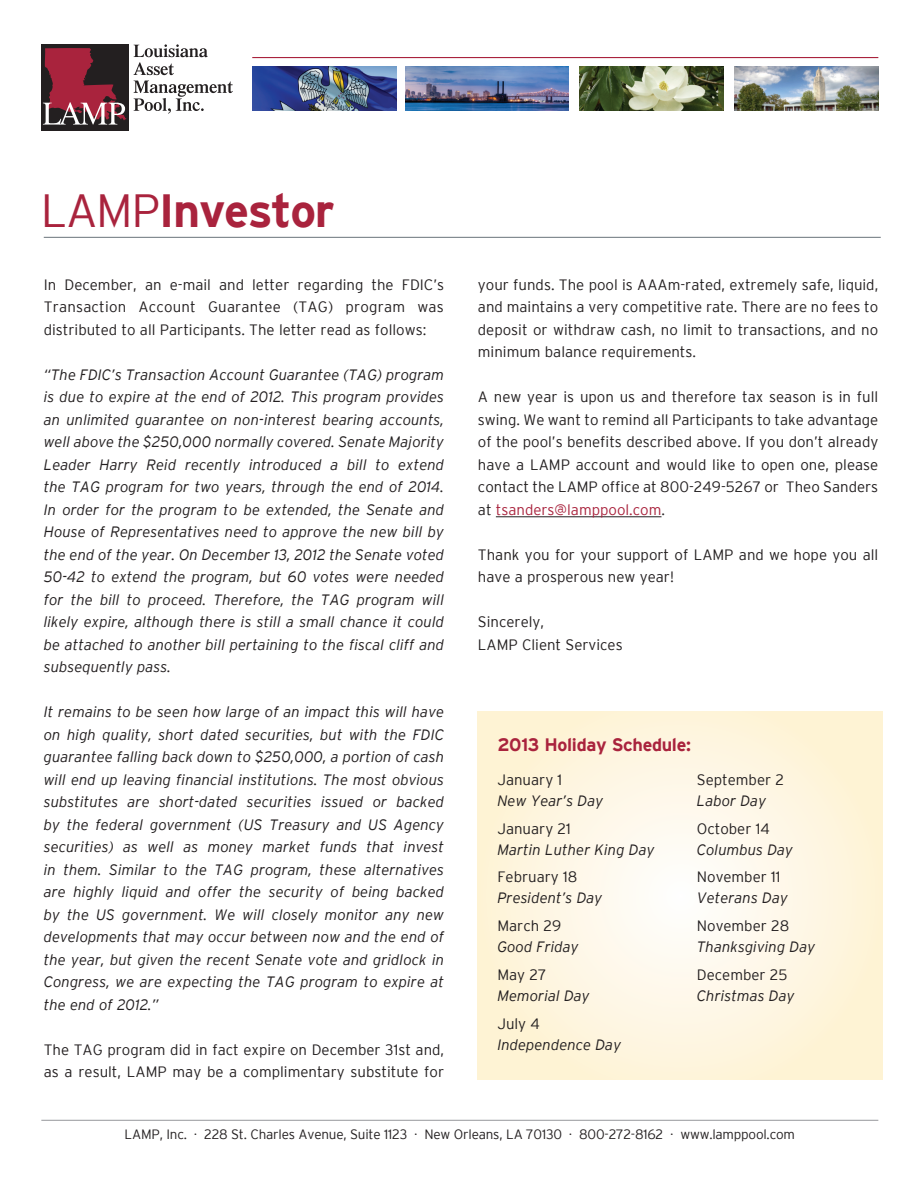
<style>
.page{position:relative;width:918px;height:1188px;background:#fff}
.page>*{position:absolute;margin:0;border:0;box-sizing:border-box;transform-origin:0 0}
.t1{font:700 46.5px "Interstate";letter-spacing:-.03em;color:#a9233d}
.t2{font:700 18px "Interstate";letter-spacing:-.02em;color:#a9233d}
.holiday{font:italic 300 15px/22.5px "Interstate";color:#231f20;text-align:justify}
.t3{font:300 15px/22.5px "Interstate";color:#231f20;text-align:justify}
.t4{font:300 13.5px "Interstate";letter-spacing:-.015em;color:#231f20}
.s1{font-weight:300}
.s2{color:#a9233d}
.s3{font-size:7.5px}
</style>
<div class="page">
<div style="left:41px;top:44px;width:88px;height:87px;background:#231f20"></div>
<svg style="left:43px;top:48px;width:84px;height:77px"></svg>
<svg style="left:134px;top:44px;width:74px;height:31px"></svg>
<svg style="left:134px;top:81px;width:99px;height:33px"></svg>
<img style="left:734px;top:67px;width:144px;height:44px">
<img style="left:252px;top:67px;width:144px;height:44px">
<img style="left:580px;top:67px;width:143px;height:44px">
<img style="left:405px;top:67px;width:164px;height:44px">
<hr style="left:252px;top:57px;width:626px;height:1px;background:#a9233d">
<hr style="left:41px;top:1120px;width:837px;height:1px;background:#a1a3a6">
<hr style="left:44px;top:237px;width:837px;height:1px;background:#6a747b">
<hr style="left:496px;top:517px;width:166px;height:1px;background:#231f20">
<svg style="left:478px;top:712px;width:405px;height:367px;background:#fef5e1"></svg>
<p class="t1" style="left:41px;top:185px;width:296px"><span class="s1">LAMP</span>Investor</p>
<p class="t3" style="left:44px;top:273px;width:402px">In December, an e-mail and letter regarding the FDIC’s Transaction Account Guarantee (TAG) program was distributed to all Participants. The letter read as follows:</p>
<p class="holiday" style="left:44px;top:363px;width:402px">“The FDIC’s Transaction Account Guarantee (TAG) program is due to expire at the end of 2012. This program provides an unlimited guarantee on non-interest bearing accounts, well above the $250,000 normally covered. Senate Majority Leader Harry Reid recently introduced a bill to extend the TAG program for two years, through the end of 2014.<br>In order for the program to be extended, the Senate and House of Representatives need to approve the new bill by the end of the year. On December 13, 2012 the Senate voted 50-42 to extend the program, but 60 votes were needed for the bill to proceed. Therefore, the TAG program will likely expire, although there is still a small chance it could be attached to another bill pertaining to the fiscal cliff and subsequently pass.</p>
<p class="holiday" style="left:44px;top:701px;width:402px">It remains to be seen how large of an impact this will have on high quality, short dated securities, but with the FDIC guarantee falling back down to $250,000, a portion of cash will end up leaving financial institutions. The most obvious substitutes are short-dated securities issued or backed by the federal government (US Treasury and US Agency securities) as well as money market funds that invest in them. Similar to the TAG program, these alternatives are highly liquid and offer the security of being backed by the US government. We will closely monitor any new developments that may occur between now and the end of the year, but given the recent Senate vote and gridlock in Congress, we are expecting the TAG program to expire at the end of 2012.”</p>
<p class="t3" style="left:44px;top:1038px;width:402px">The TAG program did in fact expire on December 31st and, as a result, LAMP may be a complimentary substitute for</p>
<p class="t3" style="left:478px;top:273px;width:402px">your funds. The pool is AAAm-rated, extremely safe, liquid, and maintains a very competitive rate. There are no fees to deposit or withdraw cash, no limit to transactions, and no minimum balance requirements.</p>
<p class="t3" style="left:478px;top:386px;width:402px">A new year is upon us and therefore tax season is in full swing. We want to remind all Participants to take advantage of the pool’s benefits described above. If you don’t already have a LAMP account and would like to open one, please contact the LAMP office at 800-249-5267 or Theo Sanders at <span class="s2">tsanders@lamppool.com</span>.</p>
<p class="t3" style="left:478px;top:543px;width:402px">Thank you for your support of LAMP and we hope you all have a prosperous new year!</p>
<p class="t3" style="left:478px;top:611px;width:146px">Sincerely,<br>LAMP Client Services</p>
<p class="t2" style="left:497px;top:734px;width:195px">2013 Holiday Schedule:</p>
<p class="t3" style="left:497px;top:768px;width:66px">January 1</p>
<p class="holiday" style="left:497px;top:789px;width:107px">New Year’s Day</p>
<p class="t3" style="left:497px;top:817px;width:75px">January 21</p>
<p class="holiday" style="left:497px;top:838px;width:159px">Martin Luther King Day</p>
<p class="t3" style="left:497px;top:866px;width:81px">February 18</p>
<p class="holiday" style="left:497px;top:887px;width:107px">President’s Day</p>
<p class="t3" style="left:497px;top:915px;width:65px">March 29</p>
<p class="holiday" style="left:497px;top:936px;width:83px">Good Friday</p>
<p class="t3" style="left:497px;top:963px;width:51px">May 27</p>
<p class="holiday" style="left:497px;top:984px;width:94px">Memorial Day</p>
<p class="t3" style="left:497px;top:1012px;width:44px">July 4</p>
<p class="holiday" style="left:497px;top:1033px;width:125px">Independence Day</p>
<p class="t3" style="left:697px;top:768px;width:89px">September 2</p>
<p class="holiday" style="left:697px;top:789px;width:71px">Labor Day</p>
<p class="t3" style="left:697px;top:817px;width:75px">October 14</p>
<p class="holiday" style="left:697px;top:838px;width:98px">Columbus Day</p>
<p class="t3" style="left:697px;top:866px;width:85px">November 11</p>
<p class="holiday" style="left:697px;top:887px;width:93px">Veterans Day</p>
<p class="t3" style="left:697px;top:915px;width:94px">November 28</p>
<p class="holiday" style="left:697px;top:936px;width:120px">Thanksgiving Day</p>
<p class="t3" style="left:697px;top:963px;width:92px">December 25</p>
<p class="holiday" style="left:697px;top:984px;width:99px">Christmas Day</p>
<p class="t4" style="left:125px;top:1126px;width:672px">LAMP, Inc. <span class="s3">•</span> 228 St. Charles Avenue, Suite 1123 <span class="s3">•</span> New Orleans, LA 70130 <span class="s3">•</span> 800-272-8162 <span class="s3">•</span> www.lamppool.com</p>
</div>
